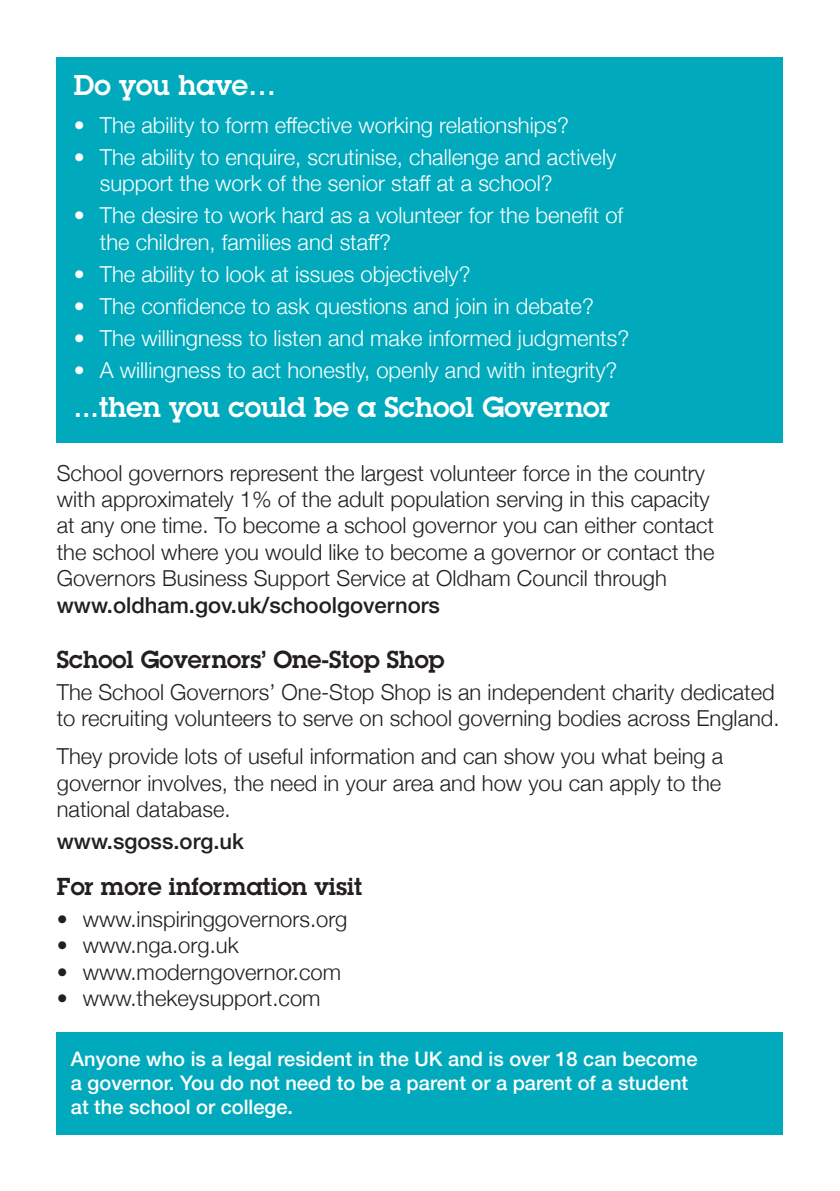
<style>
.page{position:relative;width:840px;height:1191px;background:#fff}
.page>*{position:absolute;margin:0;border:0;box-sizing:border-box;transform-origin:0 0}
.t1{font:600 28px "Lubalin Graph Std";color:#fff}
.t2{font:600 24px "Lubalin Graph Std";color:#231f20}
.t3{font:300 22px/26.4px "Helvetica Neue";color:#231f20}
.t4{font:300 22px/26.4px "Helvetica Neue";color:#fff}
.t5{font:500 22px "Helvetica Neue";color:#231f20}
.t6{font:500 20px/24px "Helvetica Neue";color:#fff}
</style>
<div class="page">
<div style="left:57px;top:57px;width:725px;height:385px;background:#00aabc"></div>
<div style="left:57px;top:1032px;width:725px;height:102px;background:#00aabc"></div>
<p class="t1" style="left:74px;top:66px;width:204px">Do you have…</p>
<p class="t4" style="left:74px;top:110px;width:496px">• The ability to form effective working relationships?</p>
<p class="t4" style="left:100px;top:142px;width:517px;text-indent:-26px">• The ability to enquire, scrutinise, challenge and actively support the work of the senior staff at a school?</p>
<p class="t4" style="left:100px;top:201px;width:524px;text-indent:-26px">• The desire to work hard as a volunteer for the benefit of the children, families and staff?</p>
<p class="t4" style="left:74px;top:259px;width:398px">• The ability to look at issues objectively?</p>
<p class="t4" style="left:74px;top:291px;width:521px">• The confidence to ask questions and join in debate?</p>
<p class="t4" style="left:74px;top:323px;width:556px">• The willingness to listen and make informed judgments?</p>
<p class="t4" style="left:74px;top:355px;width:545px">• A willingness to act honestly, openly and with integrity?</p>
<p class="t1" style="left:74px;top:389px;width:537px">...then you could be a School Governor</p>
<p class="t3" style="left:57px;top:458px;width:659px">School governors represent the largest volunteer force in the country with approximately 1% of the adult population serving in this capacity at any one time. To become a school governor you can either contact the school where you would like to become a governor or contact the Governors Business Support Service at Oldham Council through</p>
<p class="t5" style="left:57px;top:587px;width:384px">www.oldham.gov.uk/schoolgovernors</p>
<p class="t2" style="left:57px;top:643px;width:389px">School Governors’ One-Stop Shop</p>
<p class="t3" style="left:57px;top:677px;width:724px">The School Governors’ One-Stop Shop is an independent charity dedicated to recruiting volunteers to serve on school governing bodies across England.</p>
<p class="t3" style="left:57px;top:741px;width:667px;text-align:justify">They provide lots of useful information and can show you what being a governor involves, the need in your area and how you can apply to the national database.</p>
<p class="t5" style="left:57px;top:823px;width:189px">www.sgoss.org.uk</p>
<p class="t2" style="left:57px;top:870px;width:307px">For more information visit</p>
<p class="t3" style="left:57px;top:904px;width:292px">• www.inspiringgovernors.org</p>
<p class="t3" style="left:57px;top:930px;width:183px">• www.nga.org.uk</p>
<p class="t3" style="left:57px;top:957px;width:285px">• www.moderngovernor.com</p>
<p class="t3" style="left:57px;top:983px;width:265px">• www.thekeysupport.com</p>
<p class="t6" style="left:71px;top:1045px;width:627px">Anyone who is a legal resident in the UK and is over 18 can become a governor. You do not need to be a parent or a parent of a student at the school or college.</p>
</div>
